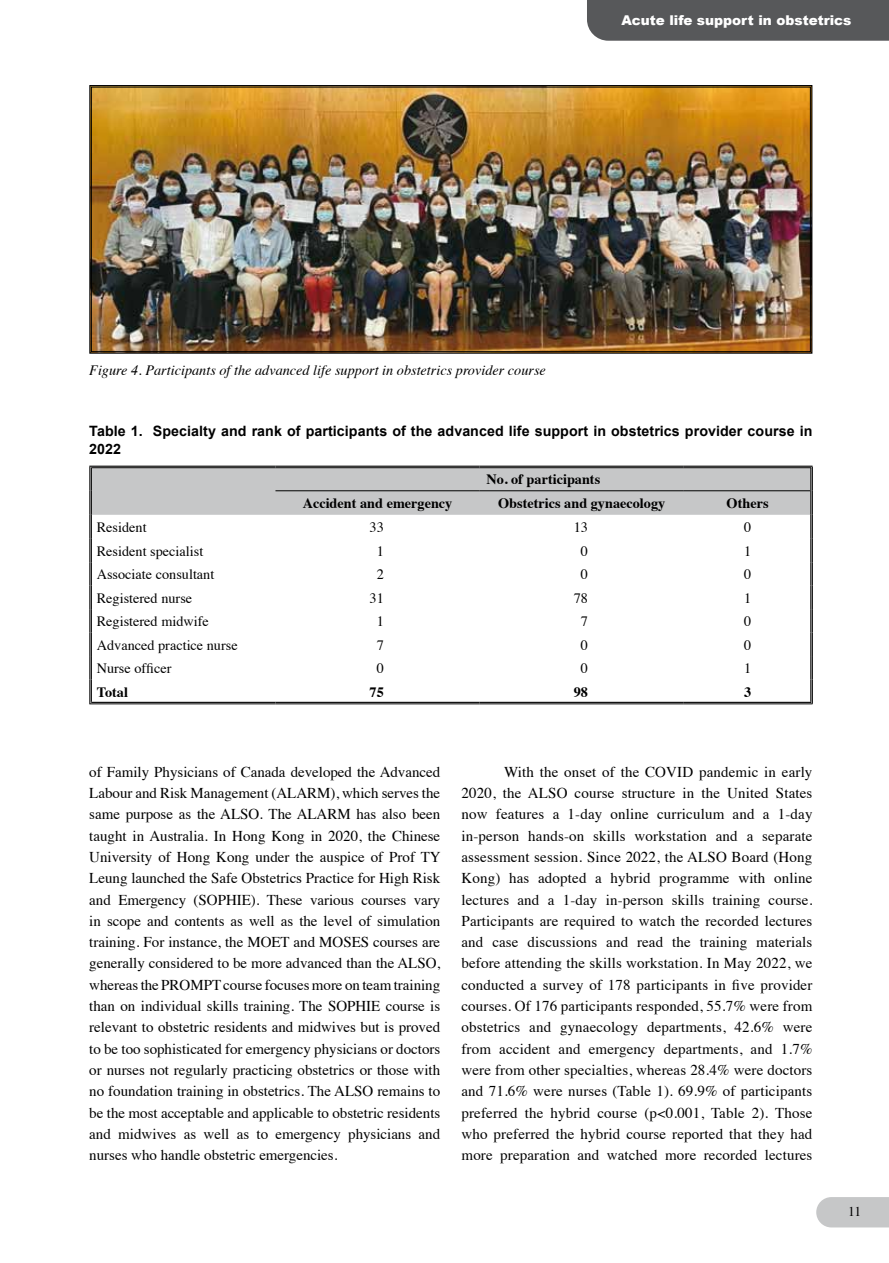
<style>
.page{position:relative;width:889px;height:1263px;background:#fff}
.page>*{position:absolute;margin:0;border:0;box-sizing:border-box;transform-origin:0 0}
.t1{font:15px/21.3px "Times";letter-spacing:.005em;color:#000;text-align:justify}
.t2{font:14.25px "Times";color:#000}
.t3{font:700 14.25px/18px "Arial";letter-spacing:.005em;color:#000}
.t4{font:700 14.25px "Times";color:#000}
.t5{font:italic 14.25px "Times";color:#000}
.t6{font:900 13.5px "Arial";color:#fff}
.t7{font:13.5px "Times";color:#000}
</style>
<div class="page">
<div style="left:587px;top:0;width:302px;height:41px;background:#57585a"></div>
<div style="left:816px;top:1197px;width:73px;height:30px;background:#c6c7c8"></div>
<img style="left:89px;top:85px;width:724px;height:269px">
<div style="left:91px;top:87px;width:719px;height:265px;border:1px solid #000"></div>
<hr style="left:89px;top:466px;width:186px;height:1px;background:#000">
<hr style="left:275px;top:466px;width:204px;height:1px;background:#000">
<hr style="left:479px;top:466px;width:205px;height:1px;background:#000">
<hr style="left:684px;top:466px;width:128px;height:1px;background:#000">
<svg style="left:89px;top:467px;width:724px;height:237px"></svg>
<hr style="left:91px;top:702px;width:184px;height:1px;background:#000">
<hr style="left:89px;top:704px;width:186px;height:1px;background:#000">
<hr style="left:275px;top:702px;width:204px;height:1px;background:#000">
<hr style="left:275px;top:704px;width:204px;height:1px;background:#000">
<hr style="left:479px;top:702px;width:205px;height:1px;background:#000">
<hr style="left:479px;top:704px;width:205px;height:1px;background:#000">
<hr style="left:684px;top:702px;width:127px;height:1px;background:#000">
<hr style="left:684px;top:704px;width:128px;height:1px;background:#000">
<hr style="left:275px;top:490px;width:204px;height:1px;background:#000">
<hr style="left:479px;top:490px;width:205px;height:1px;background:#000">
<hr style="left:684px;top:490px;width:126px;height:1px;background:#000">
<p class="t6" style="left:621px;top:11px;width:231px">Acute life support in obstetrics</p>
<p class="t5" style="left:89px;top:358px;width:458px">Figure 4. Participants of the advanced life support in obstetrics provider course</p>
<p class="t3" style="left:89px;top:422px;width:724px">Table 1. Specialty and rank of participants of the advanced life support in obstetrics provider course in<br>2022</p>
<p class="t4" style="left:486px;top:465px;width:115px">No. of participants</p>
<p class="t4" style="left:303px;top:489px;width:151px">Accident and emergency</p>
<p class="t4" style="left:498px;top:489px;width:169px">Obstetrics and gynaecology</p>
<p class="t4" style="left:726px;top:489px;width:43px">Others</p>
<p class="t2" style="left:97px;top:514px;width:51px">Resident</p>
<p class="t2" style="left:369px;top:514px;width:16px">33</p>
<p class="t2" style="left:574px;top:514px;width:16px">13</p>
<p class="t2" style="left:744px;top:514px;width:9px">0</p>
<p class="t2" style="left:97px;top:538px;width:108px">Resident specialist</p>
<p class="t2" style="left:377px;top:538px;width:9px">1</p>
<p class="t2" style="left:581px;top:538px;width:9px">0</p>
<p class="t2" style="left:744px;top:538px;width:9px">1</p>
<p class="t2" style="left:97px;top:561px;width:119px">Associate consultant</p>
<p class="t2" style="left:377px;top:561px;width:9px">2</p>
<p class="t2" style="left:581px;top:561px;width:9px">0</p>
<p class="t2" style="left:744px;top:561px;width:9px">0</p>
<p class="t2" style="left:97px;top:585px;width:97px">Registered nurse</p>
<p class="t2" style="left:369px;top:585px;width:16px">31</p>
<p class="t2" style="left:574px;top:585px;width:16px">78</p>
<p class="t2" style="left:744px;top:585px;width:9px">1</p>
<p class="t2" style="left:97px;top:608px;width:114px">Registered midwife</p>
<p class="t2" style="left:377px;top:608px;width:9px">1</p>
<p class="t2" style="left:581px;top:608px;width:9px">7</p>
<p class="t2" style="left:744px;top:608px;width:9px">0</p>
<p class="t2" style="left:97px;top:631px;width:142px">Advanced practice nurse</p>
<p class="t2" style="left:377px;top:631px;width:9px">7</p>
<p class="t2" style="left:581px;top:631px;width:9px">0</p>
<p class="t2" style="left:744px;top:631px;width:9px">0</p>
<p class="t2" style="left:97px;top:655px;width:76px">Nurse officer</p>
<p class="t2" style="left:377px;top:655px;width:9px">0</p>
<p class="t2" style="left:581px;top:655px;width:9px">0</p>
<p class="t2" style="left:744px;top:655px;width:9px">1</p>
<p class="t4" style="left:97px;top:678px;width:33px">Total</p>
<p class="t4" style="left:369px;top:678px;width:16px">75</p>
<p class="t4" style="left:574px;top:678px;width:16px">98</p>
<p class="t4" style="left:744px;top:678px;width:9px">3</p>
<p class="t1" style="left:89px;top:760px;width:353px">of Family Physicians of Canada developed the Advanced Labour and Risk Management (ALARM), which serves the same purpose as the ALSO. The ALARM has also been taught in Australia. In Hong Kong in 2020, the Chinese University of Hong Kong under the auspice of Prof TY Leung launched the Safe Obstetrics Practice for High Risk and Emergency (SOPHIE). These various courses vary in scope and contents as well as the level of simulation training. For instance, the MOET and MOSES courses are generally considered to be more advanced than the ALSO, whereas the PROMPT course focuses more on team training than on individual skills training. The SOPHIE course is relevant to obstetric residents and midwives but is proved to be too sophisticated for emergency physicians or doctors or nurses not regularly practicing obstetrics or those with no foundation training in obstetrics. The ALSO remains to be the most acceptable and applicable to obstetric residents and midwives as well as to emergency physicians and nurses who handle obstetric emergencies.</p>
<p class="t1" style="left:461px;top:760px;width:352px;text-indent:43px">With the onset of the COVID pandemic in early 2020, the ALSO course structure in the United States now features a 1-day online curriculum and a 1-day in-person hands-on skills workstation and a separate assessment session. Since 2022, the ALSO Board (Hong Kong) has adopted a hybrid programme with online lectures and a 1-day in-person skills training course.<br>Participants are required to watch the recorded lectures and case discussions and read the training materials before attending the skills workstation. In May 2022, we conducted a survey of 178 participants in five provider courses. Of 176 participants responded, 55.7% were from obstetrics and gynaecology departments, 42.6% were from accident and emergency departments, and 1.7% were from other specialties, whereas 28.4% were doctors and 71.6% were nurses (Table 1). 69.9% of participants preferred the hybrid course (p&lt;0.001, Table 2). Those who preferred the hybrid course reported that they had more preparation and watched more recorded lectures</p>
<p class="t7" style="left:848px;top:1199px;width:15px">11</p>
</div>
